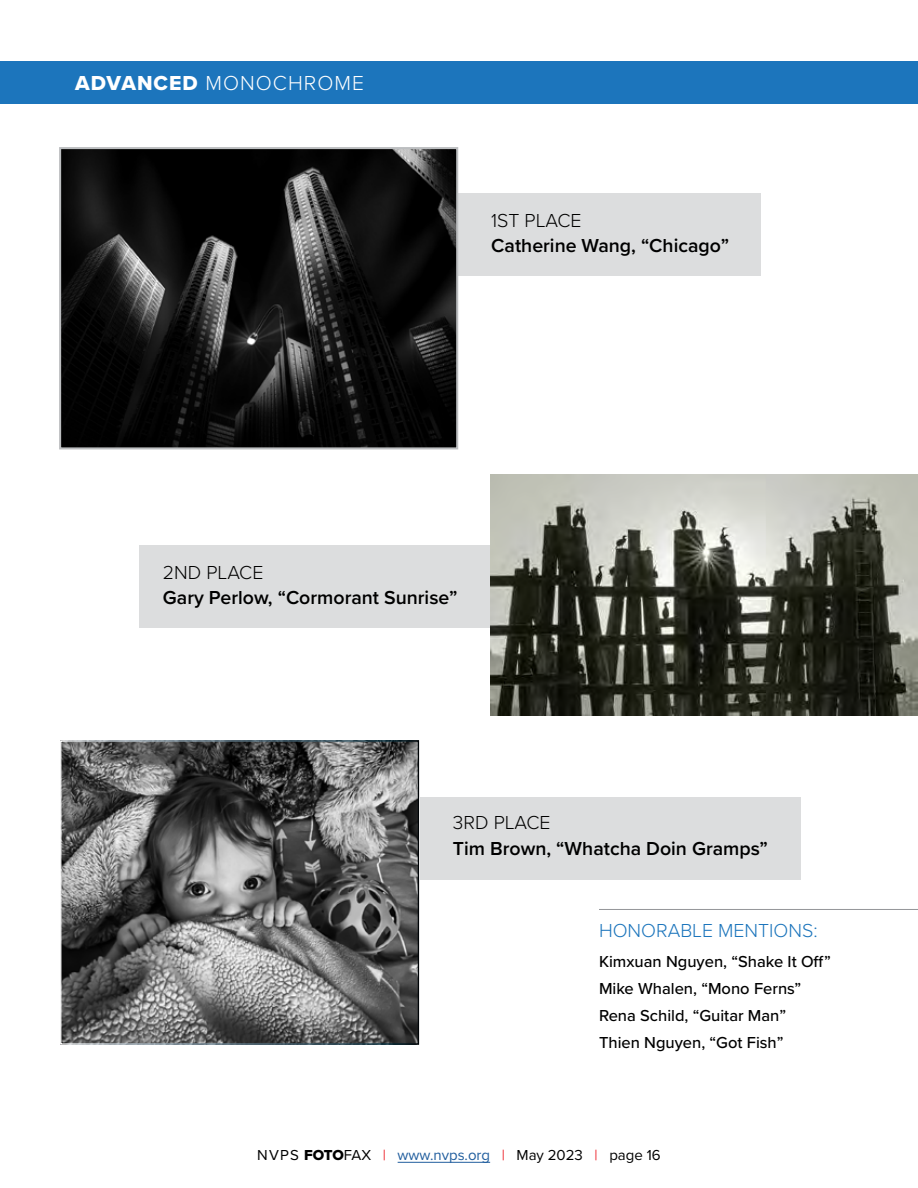
<style>
.page{position:relative;width:918px;height:1188px;background:#fff}
.page>*{position:absolute;margin:0;border:0;box-sizing:border-box;transform-origin:0 0}
.t1{font:300 21px "Proxima Nova";letter-spacing:.05em;color:#fff}
.Title_of_photo_compe{font:600 19.5px "Proxima Nova";color:#000}
._1st__2nd__3rd_place{font:300 19.5px "Proxima Nova";color:#000}
.Honorable_mention_ti{font:300 19.5px "Proxima Nova";color:#1c75bc}
.Honorable_mention_li{font:500 16.5px "Proxima Nova";color:#000}
.t2{font:15px "Proxima Nova";color:#000}
.s1{font-family:"Proxima Nova Extrabld";font-weight:400}
.s2{font-family:"Proxima Nova Extrabld"}
.s3{color:#ed1d24}
.s4{color:#215e9e}
</style>
<div class="page">
<hr style="left:398px;top:1162px;width:92px;height:1px;background:#215e9e">
<div style="left:454px;top:193px;width:306px;height:83px;background:#dcddde"></div>
<div style="left:420px;top:797px;width:380px;height:83px;background:#dcddde"></div>
<div style="left:139px;top:545px;width:377px;height:83px;background:#dcddde"></div>
<div style="left:0;top:62px;width:918px;height:42px;background:#1c75bc"></div>
<img style="left:62px;top:150px;width:393px;height:296px">
<div style="left:59px;top:147px;width:399px;height:302px;border:2px solid #bcbec0"></div>
<img style="left:62px;top:742px;width:355px;height:301px">
<img style="left:490px;top:475px;width:428px;height:240px">
<hr style="left:599px;top:909px;width:319px;height:1px;background:#939598">
<p class="t1" style="left:75px;top:67px;width:291px"><span class="s1">ADVANCED</span> MONOCHROME</p>
<p class="_1st__2nd__3rd_place" style="left:491px;top:206px;width:92px">1ST PLACE</p>
<p class="Title_of_photo_compe" style="left:491px;top:231px;width:239px">Catherine Wang, “Chicago”</p>
<p class="_1st__2nd__3rd_place" style="left:163px;top:558px;width:102px">2ND PLACE</p>
<p class="Title_of_photo_compe" style="left:163px;top:583px;width:296px">Gary Perlow, “Cormorant Sunrise”</p>
<p class="_1st__2nd__3rd_place" style="left:453px;top:808px;width:99px">3RD PLACE</p>
<p class="Title_of_photo_compe" style="left:453px;top:834px;width:316px">Tim Brown, “Whatcha Doin Gramps”</p>
<p class="Honorable_mention_ti" style="left:599px;top:916px;width:220px">HONORABLE MENTIONS:</p>
<p class="Honorable_mention_li" style="left:599px;top:949px;width:233px">Kimxuan Nguyen, “Shake It Off”</p>
<p class="Honorable_mention_li" style="left:599px;top:976px;width:204px">Mike Whalen, “Mono Ferns”</p>
<p class="Honorable_mention_li" style="left:599px;top:1003px;width:189px">Rena Schild, “Guitar Man”</p>
<p class="Honorable_mention_li" style="left:599px;top:1030px;width:186px">Thien Nguyen, “Got Fish”</p>
<p class="t2" style="left:257px;top:1144px;width:405px">NVPS <span class="s2">FOTO</span>FAX <span class="s3">|</span> <span class="s4">www.nvps.org</span> <span class="s3">|</span> May 2023 <span class="s3">|</span> page 16</p>
</div>
